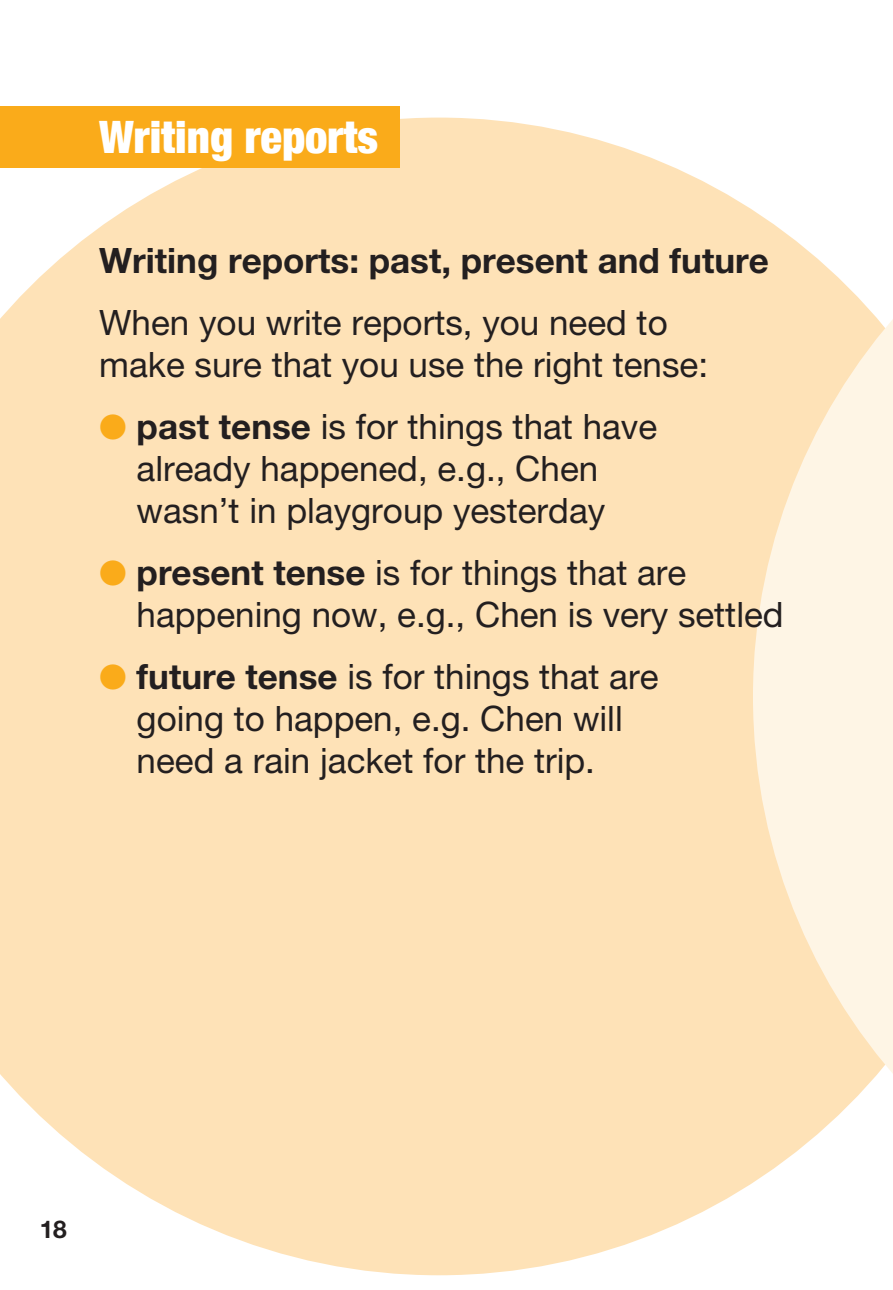
<style>
.page{position:relative;width:893px;height:1290px;background:#fff}
.page>*{position:absolute;margin:0;border:0;box-sizing:border-box;transform-origin:0 0}
.t1{font:900 condensed 44.8px "Helvetica Neue";color:#fff}
.t2{font:35px/42px "Helvetica Neue LT Pro";color:#231f20}
.t3{font:700 35px "Helvetica Neue LT Pro";color:#231f20}
.t4{font:700 24.5px "Helvetica Neue LT Pro";color:#231f20}
.s1{color:#faab1a}
.s2{font-weight:700}
</style>
<div class="page">
<div style="left:0;top:118px;width:753px;height:1157px;background:#fee2b7"></div>
<div style="left:0;top:107px;width:399px;height:61px;background:#faab1a"></div>
<svg style="left:753px;top:210px;width:140px;height:973px;background:#feefd7"></svg>
<hr style="left:892px;top:107px;width:1px;height:61px;background:#faab1a">
<p class="t1" style="left:99px;top:100px;width:280px">Writing reports</p>
<p class="t3" style="left:99px;top:239px;width:671px">Writing reports: past, present and future</p>
<p class="t2" style="left:99px;top:301px;width:610px">When you write reports, you need to make sure that you use the right tense:</p>
<p class="t2" style="left:137px;top:405px;width:522px;text-indent:-37px"><span class="s1">●</span> <span class="s2">past tense</span> is for things that have already happened, e.g., Chen wasn’t in playgroup yesterday</p>
<p class="t2" style="left:137px;top:551px;width:648px;text-indent:-37px"><span class="s1">●</span> <span class="s2">present tense</span> is for things that are happening now, e.g., Chen is very settled</p>
<p class="t2" style="left:137px;top:654px;width:523px;text-indent:-37px"><span class="s1">●</span> <span class="s2">future tense</span> is for things that are going to happen, e.g. Chen will need a rain jacket for the trip.</p>
<p class="t4" style="left:40px;top:1214px;width:29px">18</p>
</div>
